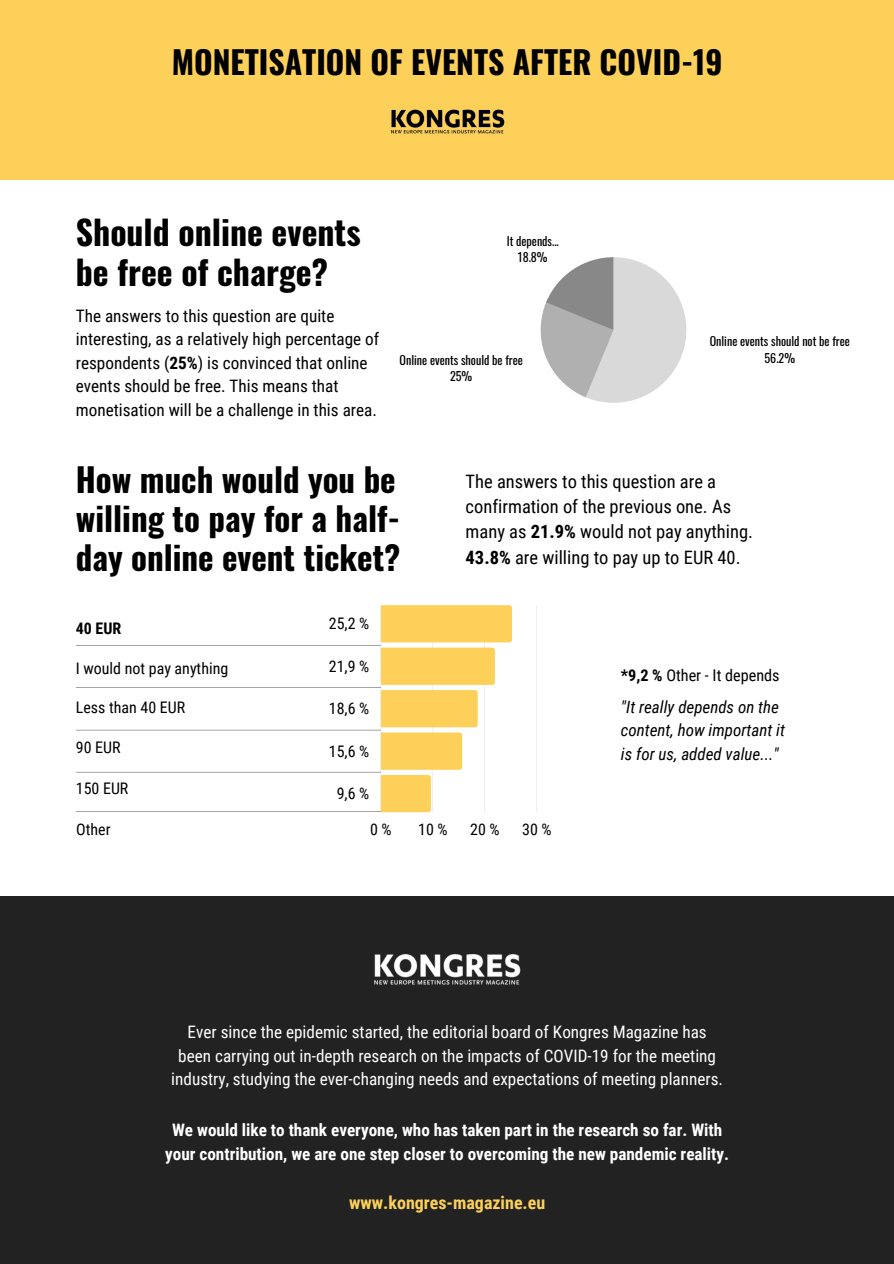
<style>
.page{position:relative;width:894px;height:1264px;background:#fff}
.page>*{position:absolute;margin:0;border:0;box-sizing:border-box;transform-origin:0 0}
.t1{font:700 33.75px/40.2px "Oswald";color:#000}
.t2{font:700 32.85px/39.2px "Oswald";color:#000}
.t3{font:700 31.8px "Oswald";color:#000}
.t4{font:18.45px/25.2px "Roboto Condensed";color:#000}
.t5{font:700 18px "Roboto Condensed";color:#fdd05a}
.t6{font:17.1px/23.5px "Roboto Condensed";color:#fff;text-align:center}
.t7{font:17.1px/23.5px "Roboto Condensed";color:#000}
.t8{font:700 17.1px/23.5px "Roboto Condensed";color:#fff;text-align:center}
.t9{font:italic 16.95px/23.1px "Roboto Condensed";color:#000}
.t10{font:16.2px "Roboto Condensed";color:#000}
.t11{font:15.9px "Roboto Condensed";color:#000}
.t12{font:700 15.9px "Roboto Condensed";color:#000}
.t13{font:12px/16.6px "Oswald";color:#000;text-align:center}
.s1{font-weight:700}
</style>
<div class="page">
<div style="left:0;top:0;width:893px;height:179px;background:#fdd05a"></div>
<img style="left:391px;top:109px;width:114px;height:25px">
<div style="left:0;top:896px;width:893px;height:367px;background:#222"></div>
<img style="left:374px;top:954px;width:147px;height:31px">
<svg style="left:540px;top:257px;width:146px;height:146px"></svg>
<hr style="left:536px;top:605px;width:1px;height:207px;background:#000">
<svg style="left:76px;top:605px;width:436px;height:207px"></svg>
<h3 class="t3" style="left:172px;top:37px;width:552px">MONETISATION OF EVENTS AFTER COVID-19</h3>
<h1 class="t1" style="left:76px;top:210px;width:286px">Should online events be free of charge?</h1>
<p class="t7" style="left:76px;top:304px;width:305px">The answers to this question are quite interesting, as a relatively high percentage of respondents (<span class="s1">25%</span>) is convinced that online events should be free. This means that monetisation will be a challenge in this area.</p>
<p class="t13" style="left:506px;top:232px;width:54px">It depends...<br>18.8%</p>
<p class="t13" style="left:709px;top:332px;width:141px">Online events should not be free</p>
<p class="t13" style="left:399px;top:351px;width:125px">Online events should be free</p>
<p class="t13" style="left:764px;top:349px;width:32px">56.2%</p>
<p class="t13" style="left:450px;top:367px;width:24px">25%</p>
<h2 class="t2" style="left:76px;top:458px;width:326px">How much would you be willing to pay for a half&shy;day online event ticket?</h2>
<p class="t4" style="left:465px;top:469px;width:289px">The answers to this question are a confirmation of the previous one. As many as <span class="s1">21.9%</span> would not pay anything.<br><span class="s1">43.8%</span> are willing to pay up to EUR 40.</p>
<p class="t12" style="left:76px;top:619px;width:47px">40 EUR</p>
<p class="t11" style="left:76px;top:659px;width:154px">I would not pay anything</p>
<p class="t11" style="left:76px;top:698px;width:111px">Less than 40 EUR</p>
<p class="t11" style="left:76px;top:738px;width:46px">90 EUR</p>
<p class="t11" style="left:76px;top:779px;width:54px">150 EUR</p>
<p class="t11" style="left:76px;top:820px;width:36px">Other</p>
<p class="t11" style="left:329px;top:614px;width:42px">25,2 %</p>
<p class="t11" style="left:329px;top:657px;width:42px">21,9 %</p>
<p class="t11" style="left:329px;top:699px;width:42px">18,6 %</p>
<p class="t11" style="left:329px;top:742px;width:42px">15,6 %</p>
<p class="t11" style="left:336px;top:784px;width:34px">9,6 %</p>
<p class="t11" style="left:370px;top:820px;width:23px">0%</p>
<p class="t11" style="left:418px;top:820px;width:31px">10 %</p>
<p class="t11" style="left:470px;top:820px;width:31px">20 %</p>
<p class="t11" style="left:522px;top:820px;width:31px">30 %</p>
<p class="t10" style="left:620px;top:666px;width:160px"><span class="s1">*9,2 %</span> Other - It depends</p>
<p class="t9" style="left:620px;top:696px;width:166px">"It really depends on the content, how important it is for us, added value..."</p>
<p class="t6" style="left:171px;top:1020px;width:553px">Ever since the epidemic started, the editorial board of Kongres Magazine has been carrying out in-depth research on the impacts of COVID-19 for the meeting industry, studying the ever-changing needs and expectations of meeting planners.</p>
<p class="t8" style="left:165px;top:1118px;width:565px">We would like to thank everyone, who has taken part in the research so far. With your contribution, we are one step closer to overcoming the new pandemic reality.</p>
<p class="t5" style="left:349px;top:1192px;width:198px">www.kongres-magazine.eu</p>
</div>
